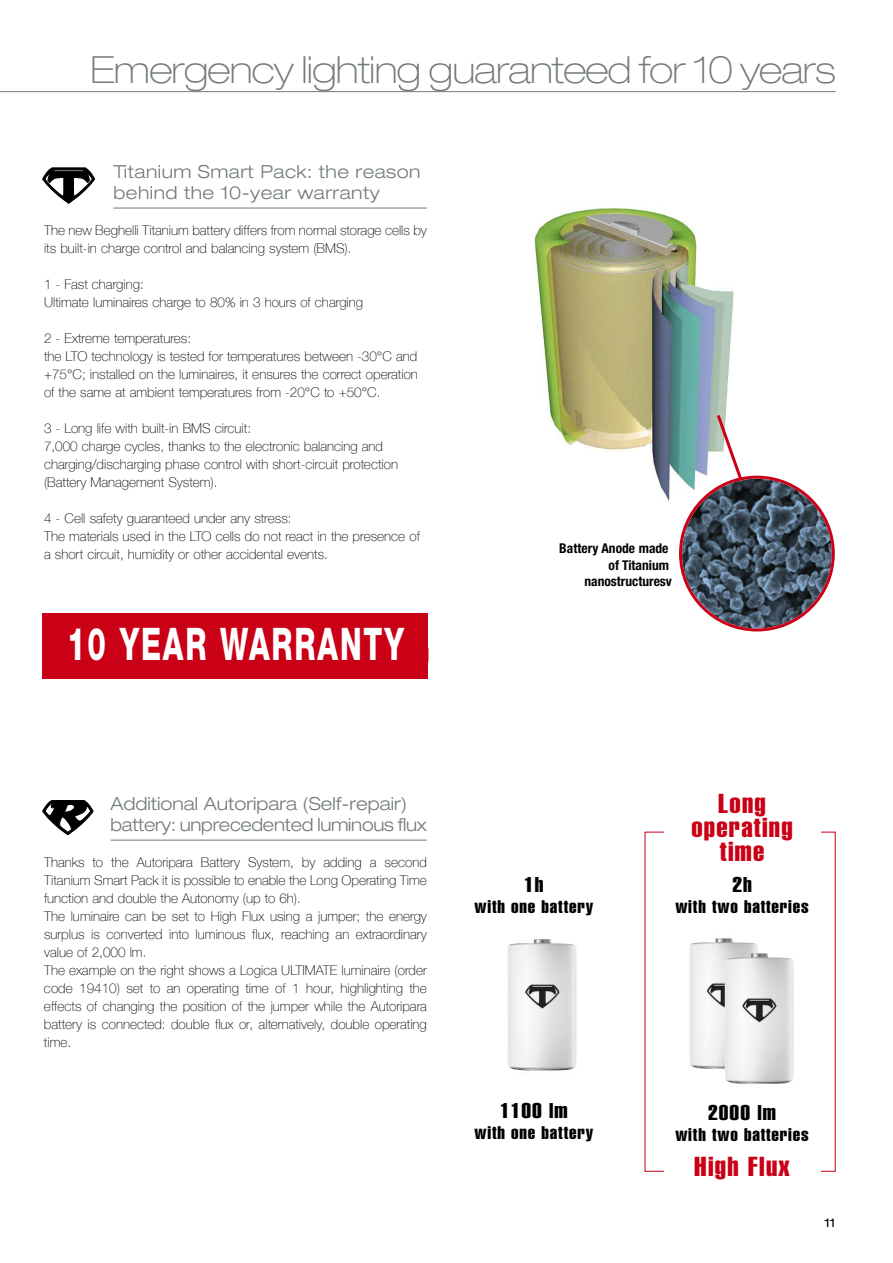
<style>
.page{position:relative;width:893px;height:1263px;background:#fff}
.page>*{position:absolute;margin:0;border:0;box-sizing:border-box;transform-origin:0 0}
.t1{font:800 45px "Helvetica Neue";letter-spacing:.065em;color:#fff;scale:.65 1}
.t2{font:100 expanded 37.5px "Helvetica Neue";letter-spacing:-.02em;color:#737a7a}
.t3{font:27px/24px "Helvetica Extra Compressed";letter-spacing:.035em;color:#ca0017;text-align:center;scale:1.25 1}
.t4{font:21px "Helvetica Extra Compressed";letter-spacing:.035em;color:#000;scale:1.25 1}
.t5{font:300 expanded 18px/21.6px "Helvetica Neue";color:#737a7a}
.t6{font:18px "Helvetica Extra Compressed";letter-spacing:.035em;color:#000;scale:1.25 1}
.t7{font:300 expanded 18px/21.6px "Helvetica Neue";letter-spacing:.025em;color:#737a7a}
.t8{font:100 13.5px/18px "Helvetica Neue";color:#000}
.t9{font:700 condensed 13.5px/16.5px "Helvetica Neue";color:#000;text-align:right}
.t10{font:expanded 12px "Helvetica Neue";color:#000}
</style>
<div class="page">
<hr style="left:111px;top:840px;width:316px;height:1px;background:#737a7a">
<hr style="left:113px;top:208px;width:314px;height:1px;background:#737a7a">
<hr style="left:0;top:91px;width:836px;height:1px;background:#737a7a">
<img style="left:508px;top:939px;width:69px;height:132px">
<img style="left:689px;top:938px;width:105px;height:146px">
<svg style="left:43px;top:800px;width:50px;height:35px"></svg>
<svg style="left:43px;top:168px;width:52px;height:35px"></svg>
<div style="left:43px;top:614px;width:385px;height:65px;background:#ca0017"></div>
<img style="left:534px;top:207px;width:200px;height:295px">
<svg style="left:679px;top:412px;width:156px;height:219px"></svg>
<h2 class="t2" style="left:90px;top:56px;width:747px">Emergency lighting guaranteed for 10 years</h2>
<h3 class="t7" style="left:113px;top:162px;width:309px">Titanium Smart Pack: the reason behind the 10-year warranty</h3>
<p class="t8" style="left:44px;top:221px;width:384px">The new Beghelli Titanium battery differs from normal storage cells by its built-in charge control and balancing system (BMS).</p>
<p class="t8" style="left:44px;top:275px;width:321px">1 - Fast charging:<br>Ultimate luminaires charge to 80% in 3 hours of charging</p>
<p class="t8" style="left:44px;top:329px;width:375px">2 - Extreme temperatures:<br>the LTO technology is tested for temperatures between -30°C and +75°C; installed on the luminaires, it ensures the correct operation of the same at ambient temperatures from -20°C to +50°C.</p>
<p class="t8" style="left:44px;top:419px;width:355px">3 - Long life with built-in BMS circuit:<br>7,000 charge cycles, thanks to the electronic balancing and charging/discharging phase control with short-circuit protection (Battery Management System).</p>
<p class="t8" style="left:44px;top:509px;width:377px">4 - Cell safety guaranteed under any stress:<br>The materials used in the LTO cells do not react in the presence of a short circuit, humidity or other accidental events.</p>
<h1 class="t1" style="left:67px;top:628px;width:519px">10 YEAR WARRANTY</h1>
<p class="t9" style="left:559px;top:541px;width:114px">Battery Anode made of Titanium nanostructuresv</p>
<h3 class="t5" style="left:111px;top:794px;width:318px">Additional Autoripara (Self-repair) battery: unprecedented luminous flux</h3>
<p class="t8" style="left:44px;top:853px;width:384px">Thanks to the Autoripara Battery System, by adding a second Titanium Smart Pack it is possible to enable the Long Operating Time function and double the Autonomy (up to 6h).<br>The luminaire can be set to High Flux using a jumper; the energy surplus is converted into luminous flux, reaching an extraordinary value of 2,000 lm.<br>The example on the right shows a Logica ULTIMATE luminaire (order code 19410) set to an operating time of 1 hour, highlighting the effects of changing the position of the jumper while the Autoripara battery is connected: double flux or, alternatively, double operating time.</p>
<h3 class="t4" style="left:524px;top:877px;width:17px">1h</h3>
<h3 class="t6" style="left:475px;top:900px;width:96px">with one battery</h3>
<h3 class="t4" style="left:500px;top:1103px;width:56px">1100 lm</h3>
<h3 class="t6" style="left:475px;top:1126px;width:96px">with one battery</h3>
<h3 class="t3" style="left:691px;top:793px;width:82px">Long operating time</h3>
<h3 class="t4" style="left:732px;top:877px;width:17px">2h</h3>
<h3 class="t6" style="left:675px;top:900px;width:108px">with two batteries</h3>
<h3 class="t4" style="left:708px;top:1104px;width:56px">2000 lm</h3>
<h3 class="t6" style="left:675px;top:1128px;width:108px">with two batteries</h3>
<h3 class="t3" style="left:694px;top:1156px;width:78px">High Flux</h3>
<p class="t10" style="left:825px;top:1218px;width:12px">11</p>
</div>
